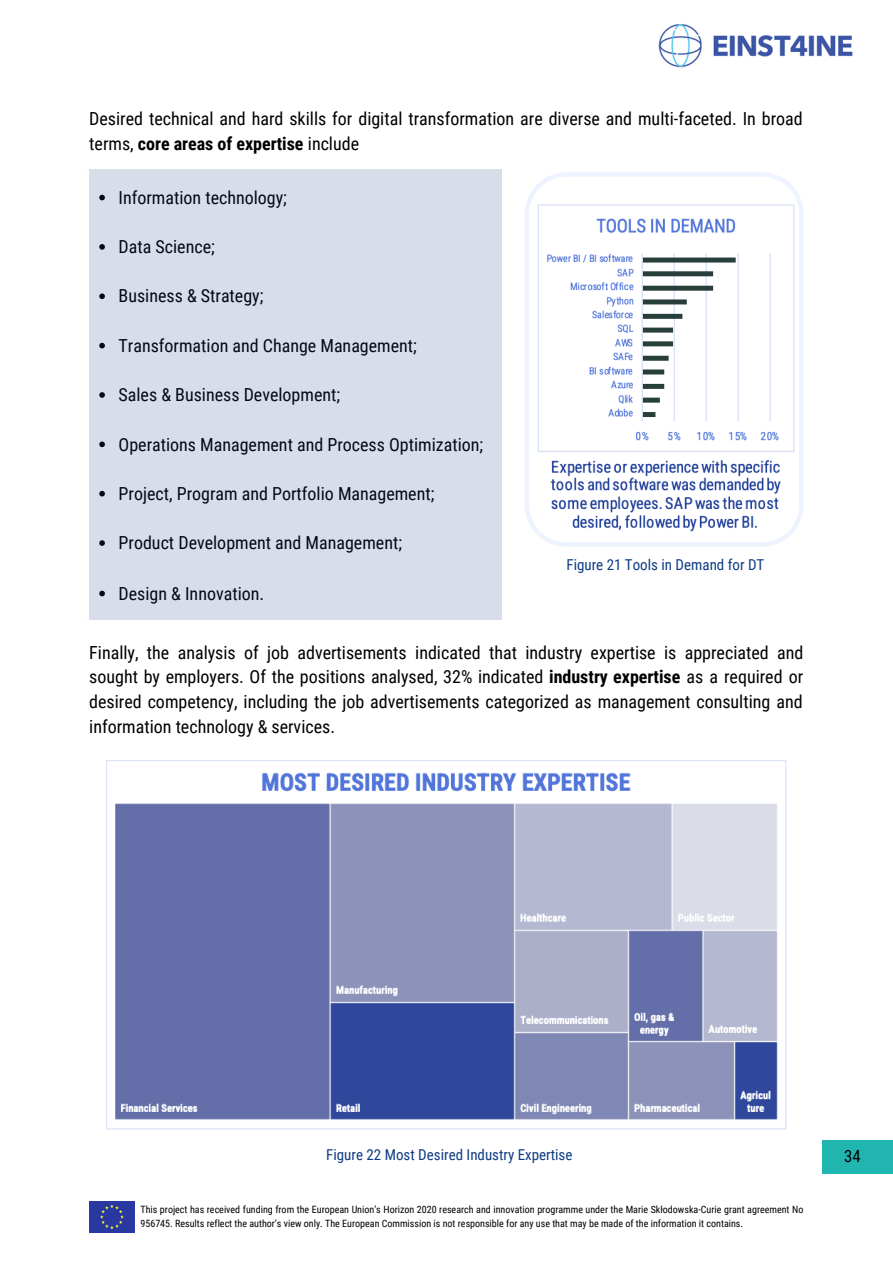
<style>
.page{position:relative;width:893px;height:1264px;background:#fff}
.page>*{position:absolute;margin:0;border:0;box-sizing:border-box;transform-origin:0 0}
.t1{font:18px/24.8px "Roboto Condensed";color:#000}
.t2{font:16.8px "Roboto Condensed";color:#000}
.t3{font:15px "Roboto Condensed";color:#0e3b84}
.t4{font:10.05px/13.4px "Roboto Condensed";color:#000}
.s1{font-weight:700}
</style>
<div class="page">
<img style="left:107px;top:760px;width:679px;height:369px">
<img style="left:658px;top:24px;width:195px;height:44px">
<svg style="left:525px;top:172px;width:278px;height:374px"></svg>
<div style="left:89px;top:169px;width:413px;height:451px;background:#d7deea"></div>
<div style="left:821px;top:1139px;width:71px;height:34px;background:#20b5ae"></div>
<img style="left:89px;top:1201px;width:45px;height:30px">
<p class="t1" style="left:89px;top:106px;width:715px">Desired technical and hard skills for digital transformation are diverse and multi-faceted. In broad terms, <span class="s1">core areas of expertise</span> include</p>
<p class="t1" style="left:119px;top:185px;width:170px">Information technology;</p>
<p class="t1" style="left:119px;top:234px;width:98px">Data Science;</p>
<p class="t1" style="left:119px;top:284px;width:146px">Business &amp; Strategy;</p>
<p class="t1" style="left:119px;top:333px;width:300px">Transformation and Change Management;</p>
<p class="t1" style="left:119px;top:382px;width:223px">Sales &amp; Business Development;</p>
<p class="t1" style="left:119px;top:432px;width:366px">Operations Management and Process Optimization;</p>
<p class="t1" style="left:119px;top:481px;width:317px">Project, Program and Portfolio Management;</p>
<p class="t1" style="left:119px;top:530px;width:285px">Product Development and Management;</p>
<p class="t1" style="left:119px;top:581px;width:147px">Design &amp; Innovation.</p>
<p class="t3" style="left:566px;top:556px;width:199px">Figure 21 Tools in Demand for DT</p>
<p class="t1" style="left:89px;top:640px;width:715px;text-align:justify">Finally, the analysis of job advertisements indicated that industry expertise is appreciated and sought by employers. Of the positions analysed, 32% indicated <span class="s1">industry expertise</span> as a required or desired competency, including the job advertisements categorized as management consulting and information technology &amp; services.</p>
<p class="t3" style="left:326px;top:1145px;width:248px">Figure 22 Most Desired Industry Expertise</p>
<p class="t4" style="left:140px;top:1203px;width:664px">This project has received funding from the European Union’s Horizon 2020 research and innovation programme under the Marie Skłodowska-Curie grant agreement No<br>956745. Results reflect the author’s view only. The European Commission is not responsible for any use that may be made of the information it contains.</p>
<p class="t2" style="left:844px;top:1146px;width:18px">34</p>
</div>
